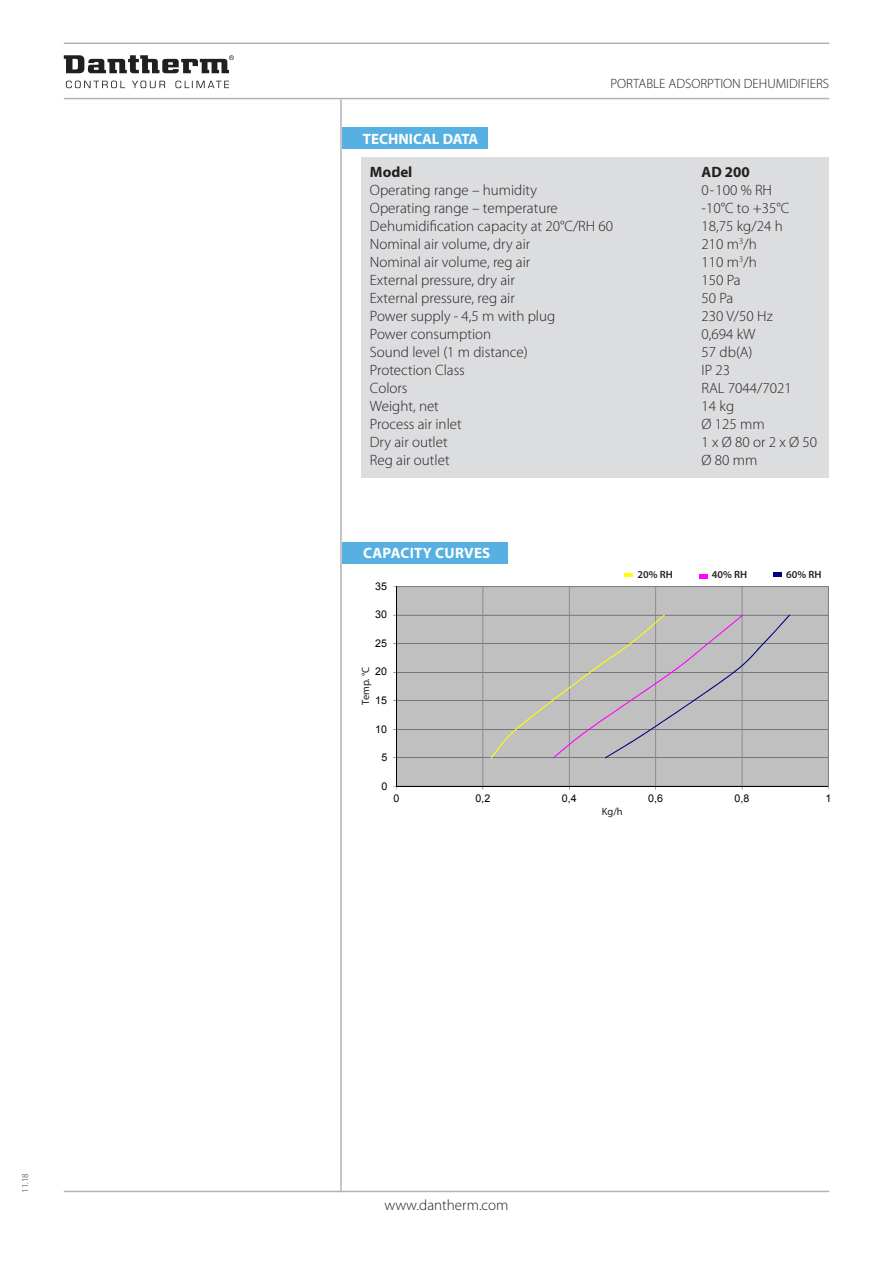
<style>
.page{position:relative;width:893px;height:1263px;background:#fff}
.page>*{position:absolute;margin:0;border:0;box-sizing:border-box;transform-origin:0 0}
.t1{font:300 15px "Myriad Pro";color:#231f20}
.t2{font:700 15px "Myriad Pro";letter-spacing:.02em;color:#fff}
.t3{font:700 15px "Myriad Pro";color:#fff}
.t4{font:700 15px "Myriad Pro";color:#231f20}
.t5{font:300 13.5px "Myriad Pro";color:#231f20}
.t6{font:10.65px "Arial";color:#000}
.t7{font:700 10.65px "Arial";color:#000}
.t8{font:600 10.5px "Myriad Pro";color:#231f20}
.t9{font:10.5px "Myriad Pro";letter-spacing:-.005em;color:#231f20}
.t10{font:300 9px "Myriad Pro";color:#231f20}
</style>
<div class="page">
<svg style="left:66px;top:81px;width:163px;height:7px"></svg>
<svg style="left:64px;top:55px;width:170px;height:18px"></svg>
<hr style="left:64px;top:43px;width:765px;height:1px;background:#b2b3b7">
<hr style="left:64px;top:98px;width:765px;height:1px;background:#b2b3b7">
<hr style="left:64px;top:1191px;width:765px;height:1px;background:#b2b3b7">
<hr style="left:340px;top:99px;width:2px;height:1093px;background:#b2b3b7">
<div style="left:342px;top:128px;width:145px;height:21px;background:#57b0e2"></div>
<div style="left:342px;top:542px;width:165px;height:21px;background:#57b0e2"></div>
<div style="left:361px;top:157px;width:468px;height:321px;background:#dcdddf"></div>
<div style="left:773px;top:572px;width:9px;height:5px;background:#000080"></div>
<svg style="left:699px;top:574px;width:8px;height:4px"></svg>
<svg style="left:624px;top:574px;width:9px;height:3px"></svg>
<div style="left:396px;top:586px;width:433px;height:200px;background:#c0c0c0"></div>
<hr style="left:396px;top:587px;width:1px;height:199px;background:#000">
<hr style="left:396px;top:786px;width:432px;height:1px;background:#000">
<svg style="left:491px;top:614px;width:299px;height:144px;background:#bcbabb"></svg>
<p class="t10" style="left:20px;top:1193px;width:21px;rotate:-90deg">11.18</p>
<p class="t3" style="left:363px;top:129px;width:117px">TECHNICAL DATA</p>
<p class="t5" style="left:610px;top:76px;width:220px">PORTABLE ADSORPTION DEHUMIDIFIERS</p>
<p class="t4" style="left:370px;top:162px;width:44px">Model</p>
<p class="t4" style="left:702px;top:162px;width:50px">AD 200</p>
<p class="t1" style="left:370px;top:182px;width:169px">Operating range – humidity</p>
<p class="t1" style="left:702px;top:182px;width:72px">0 - 100 % RH</p>
<p class="t1" style="left:370px;top:200px;width:189px">Operating range – temperature</p>
<p class="t1" style="left:702px;top:200px;width:89px">-10°C to +35°C</p>
<p class="t1" style="left:370px;top:218px;width:245px">Dehumidification capacity at 20°C/RH 60</p>
<p class="t1" style="left:702px;top:218px;width:83px">18,75 kg/24 h</p>
<p class="t1" style="left:370px;top:236px;width:162px">Nominal air volume, dry air</p>
<p class="t1" style="left:702px;top:236px;width:57px">210 m<sup>3</sup>/h</p>
<p class="t1" style="left:370px;top:254px;width:162px">Nominal air volume, reg air</p>
<p class="t1" style="left:702px;top:254px;width:57px">110 m<sup>3</sup>/h</p>
<p class="t1" style="left:370px;top:272px;width:146px">External pressure, dry air</p>
<p class="t1" style="left:702px;top:272px;width:41px">150 Pa</p>
<p class="t1" style="left:370px;top:290px;width:146px">External pressure, reg air</p>
<p class="t1" style="left:702px;top:290px;width:33px">50 Pa</p>
<p class="t1" style="left:370px;top:308px;width:187px">Power supply - 4,5 m with plug</p>
<p class="t1" style="left:702px;top:308px;width:73px">230 V/50 Hz</p>
<p class="t1" style="left:370px;top:326px;width:123px">Power consumption</p>
<p class="t1" style="left:702px;top:326px;width:55px">0,694 kW</p>
<p class="t1" style="left:370px;top:344px;width:159px">Sound level (1 m distance)</p>
<p class="t1" style="left:702px;top:344px;width:53px">57 db(A)</p>
<p class="t1" style="left:370px;top:362px;width:96px">Protection Class</p>
<p class="t1" style="left:702px;top:362px;width:30px">IP 23</p>
<p class="t1" style="left:370px;top:380px;width:39px">Colors</p>
<p class="t1" style="left:702px;top:380px;width:92px">RAL 7044/7021</p>
<p class="t1" style="left:370px;top:398px;width:70px">Weight, net</p>
<p class="t1" style="left:702px;top:398px;width:34px">14 kg</p>
<p class="t1" style="left:370px;top:416px;width:93px">Process air inlet</p>
<p class="t1" style="left:702px;top:416px;width:65px">Ø 125 mm</p>
<p class="t1" style="left:370px;top:434px;width:79px">Dry air outlet</p>
<p class="t1" style="left:702px;top:434px;width:117px">1 x Ø 80 or 2 x Ø 50</p>
<p class="t1" style="left:370px;top:452px;width:81px">Reg air outlet</p>
<p class="t1" style="left:702px;top:452px;width:57px">Ø 80 mm</p>
<p class="t2" style="left:363px;top:544px;width:129px">CAPACITY CURVES</p>
<p class="t6" style="left:375px;top:579px;width:13px">35</p>
<p class="t6" style="left:375px;top:608px;width:13px">30</p>
<p class="t6" style="left:375px;top:636px;width:13px">25</p>
<p class="t9" style="left:359px;top:705px;width:40px;rotate:-90deg">Temp. °C</p>
<p class="t6" style="left:375px;top:665px;width:13px">20</p>
<p class="t7" style="left:356px;top:707px;width:38px;rotate:-90deg">temp C</p>
<p class="t6" style="left:375px;top:693px;width:13px">15</p>
<p class="t6" style="left:375px;top:722px;width:13px">10</p>
<p class="t6" style="left:381px;top:750px;width:7px">5</p>
<p class="t6" style="left:381px;top:779px;width:7px">0</p>
<p class="t8" style="left:637px;top:568px;width:37px">20% RH</p>
<p class="t8" style="left:712px;top:568px;width:37px">40% RH</p>
<p class="t8" style="left:786px;top:568px;width:37px">60% RH</p>
<p class="t6" style="left:393px;top:791px;width:7px">0</p>
<p class="t6" style="left:475px;top:791px;width:16px">0,2</p>
<p class="t6" style="left:562px;top:791px;width:16px">0,4</p>
<p class="t6" style="left:648px;top:791px;width:16px">0,6</p>
<p class="t6" style="left:735px;top:791px;width:16px">0,8</p>
<p class="t6" style="left:825px;top:791px;width:7px">1</p>
<p class="t9" style="left:602px;top:805px;width:22px">Kg/h</p>
<p class="t7" style="left:603px;top:811px;width:23px">kg/h</p>
<p class="t1" style="left:384px;top:1197px;width:126px">www.dantherm.com</p>
</div>
